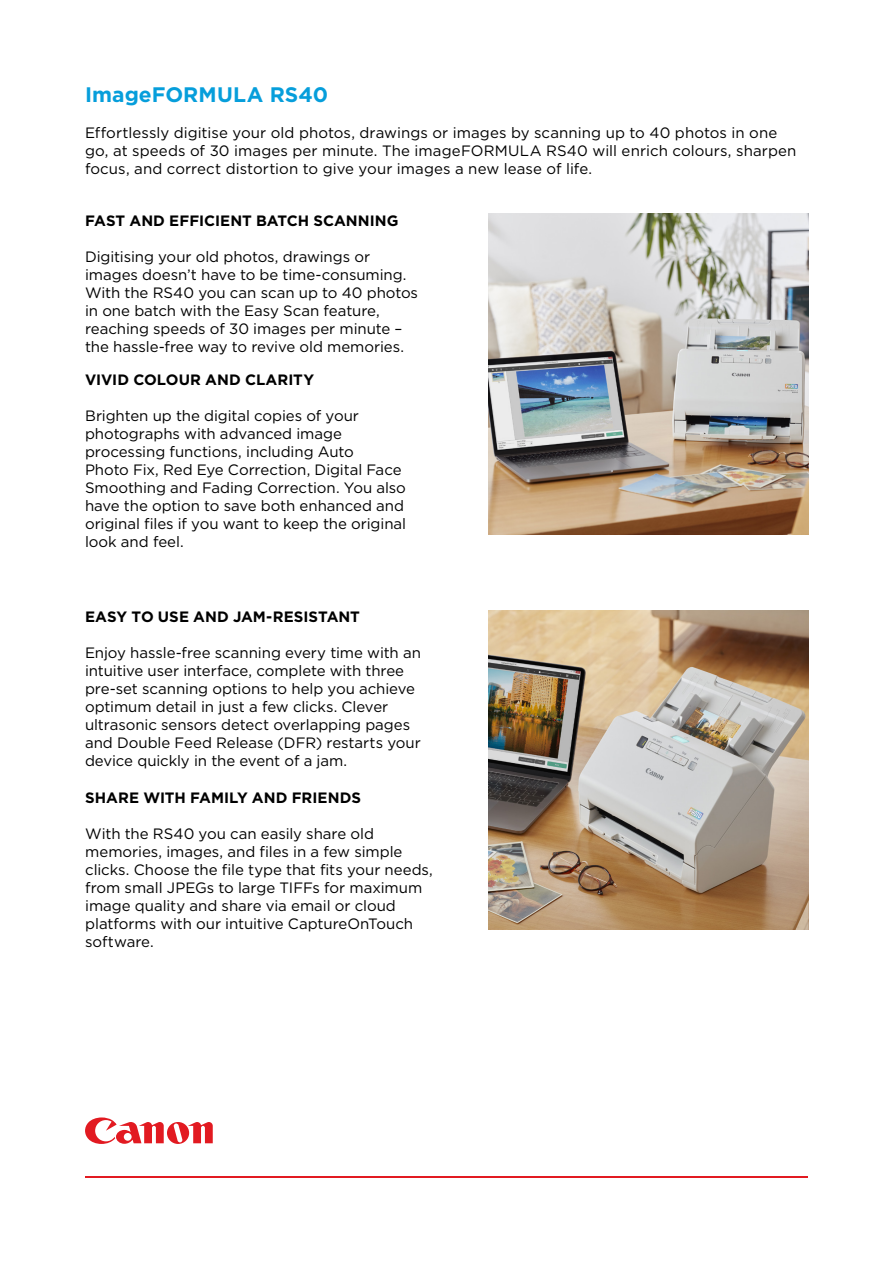
<style>
.page{position:relative;width:893px;height:1263px;background:#fff}
.page>*{position:absolute;margin:0;border:0;box-sizing:border-box;transform-origin:0 0}
.C_-_Head{font:700 21px "Gotham";letter-spacing:.005em;color:#069edb}
.Specifiation_Title{font:15px/18px "Gotham";letter-spacing:-.005em;color:#000}
.Specifiation_Title-2{font:700 15px "Gotham";color:#000}
</style>
<div class="page">
<svg style="left:85px;top:1117px;width:128px;height:27px"></svg>
<hr style="left:85px;top:1176px;width:723px;height:2px;background:#e21a21">
<img style="left:488px;top:214px;width:321px;height:320px">
<img style="left:489px;top:610px;width:319px;height:319px">
<p class="C_-_Head" style="left:85px;top:80px;width:245px">ImageFORMULA RS40</p>
<p class="Specifiation_Title" style="left:85px;top:124px;width:713px">Effortlessly digitise your old photos, drawings or images by scanning up to 40 photos in one go, at speeds of 30 images per minute. The imageFORMULA RS40 will enrich colours, sharpen focus, and correct distortion to give your images a new lease of life.</p>
<p class="Specifiation_Title-2" style="left:85px;top:211px;width:315px">FAST AND EFFICIENT BATCH SCANNING</p>
<p class="Specifiation_Title" style="left:85px;top:247px;width:334px">Digitising your old photos, drawings or images doesn’t have to be time-consuming.<br>With the RS40 you can scan up to 40 photos in one batch with the Easy Scan feature, reaching speeds of 30 images per minute – the hassle-free way to revive old memories.</p>
<p class="Specifiation_Title-2" style="left:85px;top:370px;width:231px">VIVID COLOUR AND CLARITY</p>
<p class="Specifiation_Title" style="left:85px;top:406px;width:323px">Brighten up the digital copies of your photographs with advanced image processing functions, including Auto<br>Photo Fix, Red Eye Correction, Digital Face Smoothing and Fading Correction. You also have the option to save both enhanced and original files if you want to keep the original look and feel.</p>
<p class="Specifiation_Title-2" style="left:85px;top:607px;width:276px">EASY TO USE AND JAM-RESISTANT</p>
<p class="Specifiation_Title" style="left:85px;top:644px;width:337px">Enjoy hassle-free scanning every time with an intuitive user interface, complete with three pre-set scanning options to help you achieve optimum detail in just a few clicks. Clever ultrasonic sensors detect overlapping pages and Double Feed Release (DFR) restarts your device quickly in the event of a jam.</p>
<p class="Specifiation_Title-2" style="left:85px;top:788px;width:277px">SHARE WITH FAMILY AND FRIENDS</p>
<p class="Specifiation_Title" style="left:85px;top:824px;width:349px">With the RS40 you can easily share old memories, images, and files in a few simple clicks. Choose the file type that fits your needs, from small JPEGs to large TIFFs for maximum image quality and share via email or cloud platforms with our intuitive CaptureOnTouch software.</p>
</div>
